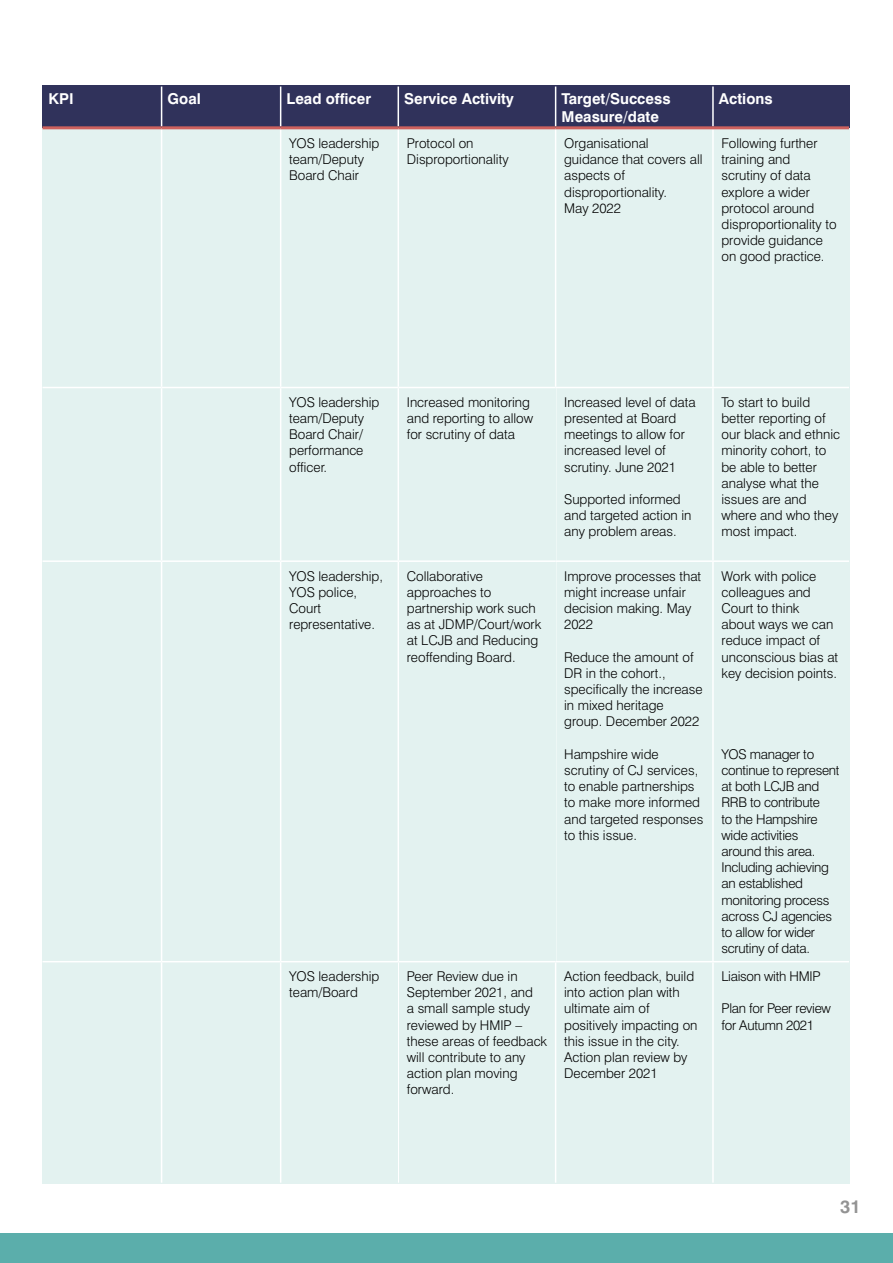
<style>
.page{position:relative;width:893px;height:1263px;background:#fff}
.page>*{position:absolute;margin:0;border:0;box-sizing:border-box;transform-origin:0 0}
.t1{font:700 18px "Swiss 721 BT";color:#939393}
.t2{font:700 15px/18px "Swiss 721 BT";color:#fff}
.t3{font:300 13.5px/16.2px "Swiss 721 BT";color:#000}
.t4{font:300 13.5px/16.2px "Swiss 721 BT";letter-spacing:-.02em;color:#000}
</style>
<div class="page">
<div style="left:556px;top:387px;width:157px;height:174px;background:#e3f2f0"></div>
<div style="left:713px;top:387px;width:136px;height:174px;background:#e3f2f0"></div>
<div style="left:556px;top:561px;width:157px;height:401px;background:#e3f2f0"></div>
<div style="left:713px;top:561px;width:136px;height:401px;background:#e3f2f0"></div>
<div style="left:398px;top:962px;width:158px;height:221px;background:#e3f2f0"></div>
<div style="left:556px;top:962px;width:157px;height:221px;background:#e3f2f0"></div>
<hr style="left:712px;top:562px;width:2px;height:399px;background:#fff">
<hr style="left:712px;top:388px;width:2px;height:172px;background:#fff">
<hr style="left:555px;top:962px;width:1px;height:221px;background:#fff">
<hr style="left:398px;top:962px;width:1px;height:221px;background:#fff">
<div style="left:0;top:1233px;width:893px;height:30px;background:#5baeab"></div>
<div style="left:43px;top:86px;width:119px;height:42px;background:#30325b"></div>
<div style="left:162px;top:86px;width:119px;height:42px;background:#30325b"></div>
<div style="left:281px;top:86px;width:117px;height:42px;background:#30325b"></div>
<div style="left:398px;top:86px;width:158px;height:42px;background:#30325b"></div>
<div style="left:556px;top:86px;width:157px;height:42px;background:#30325b"></div>
<div style="left:713px;top:86px;width:136px;height:42px;background:#30325b"></div>
<div style="left:43px;top:128px;width:119px;height:259px;background:#e3f2f0"></div>
<div style="left:162px;top:128px;width:119px;height:259px;background:#e3f2f0"></div>
<div style="left:281px;top:128px;width:117px;height:259px;background:#e3f2f0"></div>
<div style="left:398px;top:128px;width:158px;height:259px;background:#e3f2f0"></div>
<div style="left:556px;top:128px;width:157px;height:259px;background:#e3f2f0"></div>
<div style="left:713px;top:128px;width:136px;height:259px;background:#e3f2f0"></div>
<div style="left:43px;top:387px;width:119px;height:174px;background:#e3f2f0"></div>
<div style="left:162px;top:387px;width:119px;height:174px;background:#e3f2f0"></div>
<div style="left:281px;top:387px;width:117px;height:174px;background:#e3f2f0"></div>
<div style="left:398px;top:387px;width:158px;height:174px;background:#e3f2f0"></div>
<div style="left:43px;top:561px;width:119px;height:401px;background:#e3f2f0"></div>
<div style="left:162px;top:561px;width:119px;height:401px;background:#e3f2f0"></div>
<div style="left:281px;top:561px;width:117px;height:401px;background:#e3f2f0"></div>
<div style="left:398px;top:561px;width:158px;height:401px;background:#e3f2f0"></div>
<div style="left:43px;top:962px;width:119px;height:221px;background:#e3f2f0"></div>
<div style="left:162px;top:962px;width:119px;height:221px;background:#e3f2f0"></div>
<div style="left:281px;top:962px;width:117px;height:221px;background:#e3f2f0"></div>
<div style="left:713px;top:962px;width:136px;height:221px;background:#e3f2f0"></div>
<hr style="left:43px;top:85px;width:119px;height:2px;background:#30325b">
<hr style="left:162px;top:85px;width:119px;height:2px;background:#30325b">
<hr style="left:281px;top:85px;width:117px;height:2px;background:#30325b">
<hr style="left:398px;top:85px;width:158px;height:2px;background:#30325b">
<hr style="left:556px;top:85px;width:157px;height:2px;background:#30325b">
<hr style="left:713px;top:85px;width:136px;height:2px;background:#30325b">
<hr style="left:161px;top:87px;width:1px;height:39px;background:#fff">
<hr style="left:280px;top:87px;width:1px;height:39px;background:#fff">
<hr style="left:398px;top:87px;width:1px;height:39px;background:#fff">
<hr style="left:161px;top:129px;width:1px;height:258px;background:#fff">
<hr style="left:280px;top:129px;width:1px;height:258px;background:#fff">
<hr style="left:398px;top:129px;width:1px;height:258px;background:#fff">
<hr style="left:43px;top:387px;width:119px;height:1px;background:#fff">
<hr style="left:162px;top:387px;width:119px;height:1px;background:#fff">
<hr style="left:161px;top:388px;width:1px;height:172px;background:#fff">
<hr style="left:281px;top:387px;width:117px;height:1px;background:#fff">
<hr style="left:280px;top:388px;width:1px;height:172px;background:#fff">
<hr style="left:398px;top:387px;width:158px;height:1px;background:#fff">
<hr style="left:398px;top:388px;width:1px;height:172px;background:#fff">
<hr style="left:556px;top:387px;width:157px;height:1px;background:#fff">
<hr style="left:713px;top:387px;width:136px;height:1px;background:#fff">
<hr style="left:43px;top:560px;width:119px;height:2px;background:#fff">
<hr style="left:162px;top:560px;width:119px;height:2px;background:#fff">
<hr style="left:161px;top:562px;width:1px;height:399px;background:#fff">
<hr style="left:281px;top:560px;width:117px;height:2px;background:#fff">
<hr style="left:280px;top:562px;width:1px;height:399px;background:#fff">
<hr style="left:398px;top:560px;width:158px;height:2px;background:#fff">
<hr style="left:398px;top:562px;width:1px;height:399px;background:#fff">
<hr style="left:556px;top:560px;width:157px;height:2px;background:#fff">
<hr style="left:713px;top:560px;width:136px;height:2px;background:#fff">
<hr style="left:43px;top:961px;width:119px;height:1px;background:#fff">
<hr style="left:162px;top:961px;width:119px;height:1px;background:#fff">
<hr style="left:161px;top:962px;width:1px;height:221px;background:#fff">
<hr style="left:281px;top:961px;width:117px;height:1px;background:#fff">
<hr style="left:280px;top:962px;width:1px;height:221px;background:#fff">
<hr style="left:398px;top:961px;width:158px;height:1px;background:#fff">
<hr style="left:556px;top:961px;width:157px;height:1px;background:#fff">
<hr style="left:713px;top:961px;width:136px;height:1px;background:#fff">
<hr style="left:555px;top:87px;width:1px;height:39px;background:#fff">
<hr style="left:712px;top:87px;width:2px;height:39px;background:#fff">
<hr style="left:43px;top:126px;width:119px;height:3px;background:#cd615e">
<hr style="left:162px;top:126px;width:119px;height:3px;background:#cd615e">
<hr style="left:281px;top:126px;width:117px;height:3px;background:#cd615e">
<hr style="left:555px;top:129px;width:1px;height:258px;background:#fff">
<hr style="left:398px;top:126px;width:158px;height:3px;background:#cd615e">
<hr style="left:712px;top:129px;width:2px;height:258px;background:#fff">
<hr style="left:556px;top:126px;width:157px;height:3px;background:#cd615e">
<hr style="left:713px;top:126px;width:136px;height:3px;background:#cd615e">
<hr style="left:712px;top:962px;width:2px;height:221px;background:#fff">
<p class="t2" style="left:49px;top:89px;width:27px">KPI</p>
<p class="t2" style="left:168px;top:89px;width:35px">Goal</p>
<p class="t2" style="left:287px;top:89px;width:86px">Lead offcer</p>
<p class="t2" style="left:404px;top:89px;width:111px">Service Activity</p>
<p class="t2" style="left:562px;top:89px;width:110px">Target/Success<br>Measure/date</p>
<p class="t2" style="left:719px;top:89px;width:55px">Actions</p>
<p class="t3" style="left:289px;top:135px;width:92px">YOS leadership team/Deputy<br>Board Chair</p>
<p class="t3" style="left:407px;top:135px;width:103px">Protocol on<br>Disproportionality</p>
<p class="t3" style="left:564px;top:135px;width:140px">Organisational guidance that covers all aspects of disproportionality.<br>May 2022</p>
<p class="t3" style="left:721px;top:135px;width:117px">Following further training and scrutiny of data explore a wider protocol around disproportionality to provide guidance on good practice.</p>
<p class="t3" style="left:289px;top:394px;width:92px">YOS leadership team/Deputy<br>Board Chair/ performance offcer.</p>
<p class="t3" style="left:407px;top:394px;width:128px">Increased monitoring and reporting to allow for scrutiny of data</p>
<p class="t3" style="left:289px;top:567px;width:95px">YOS leadership,<br>YOS police,<br>Court representative.</p>
<p class="t3" style="left:407px;top:567px;width:136px">Collaborative approaches to partnership work such as at JDMP/Court/work at LCJB and Reducing reoffending Board.</p>
<p class="t3" style="left:564px;top:394px;width:133px">Increased level of data presented at Board meetings to allow for increased level of scrutiny. June 2021</p>
<p class="t3" style="left:564px;top:491px;width:129px">Supported informed and targeted action in any problem areas.</p>
<p class="t3" style="left:564px;top:567px;width:139px">Improve processes that might increase unfair decision making. May<br>2022</p>
<p class="t3" style="left:564px;top:648px;width:140px">Reduce the amount of<br>DR in the cohort., specifcally the increase in mixed heritage group. December 2022</p>
<p class="t3" style="left:564px;top:746px;width:141px">Hampshire wide scrutiny of CJ services, to enable partnerships to make more informed and targeted responses to this issue.</p>
<p class="t3" style="left:721px;top:394px;width:120px">To start to build better reporting of our black and ethnic minority cohort, to be able to better analyse what the issues are and where and who they most impact.</p>
<p class="t3" style="left:721px;top:567px;width:118px">Work with police colleagues and<br>Court to think<br>about ways we can reduce impact of unconscious bias at key decision points.</p>
<p class="t4" style="left:721px;top:746px;width:120px">YOS manager to continue to represent at both LCJB and<br>RRB to contribute<br>to the Hampshire wide activities around this area.<br>Including achieving an established monitoring process across CJ agencies to allow for wider scrutiny of data.</p>
<p class="t3" style="left:289px;top:968px;width:92px">YOS leadership team/Board</p>
<p class="t4" style="left:721px;top:968px;width:101px">Liaison with HMIP</p>
<p class="t4" style="left:721px;top:1000px;width:111px">Plan for Peer review for Autumn 2021</p>
<p class="t3" style="left:564px;top:968px;width:135px">Action feedback, build into action plan with ultimate aim of positively impacting on this issue in the city.<br>Action plan review by<br>December 2021</p>
<p class="t3" style="left:407px;top:968px;width:142px">Peer Review due in<br>September 2021, and<br>a small sample study reviewed by HMIP – these areas of feedback will contribute to any action plan moving forward.</p>
<h1 class="t1" style="left:840px;top:1195px;width:22px">31</h1>
</div>
